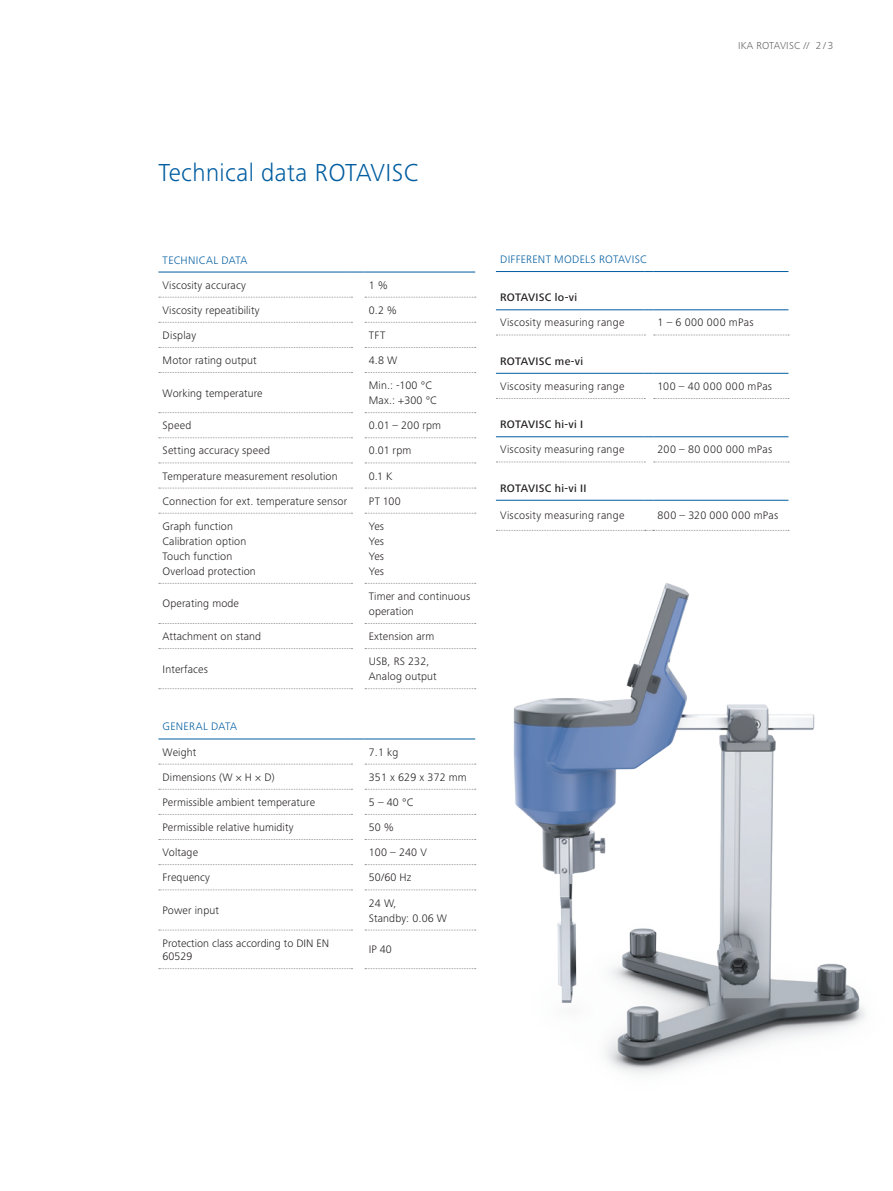
<style>
.page{position:relative;width:893px;height:1191px;background:#fff}
.page>*{position:absolute;margin:0;border:0;box-sizing:border-box;transform-origin:0 0}
.t1{font:300 25.5px "Frutiger Next IKA";letter-spacing:.015em;color:#005da0}
.t2{font:300 11.25px/15px "Frutiger Next IKA";letter-spacing:.01em;color:#231f20}
.t3{font:500 11.25px "Frutiger Next IKA";letter-spacing:.02em;color:#231f20}
.t4{font:300 11.25px "Frutiger Next IKA";letter-spacing:.02em;color:#005da0}
.t5{font:300 11.25px "Frutiger Next IKA";letter-spacing:.045em;color:#231f20}
.t6{font:300 11.25px "Frutiger Next IKA";letter-spacing:.035em;color:#231f20}
.t7{font:300 11.25px "Frutiger Next IKA";letter-spacing:.04em;color:#231f20}
.t8{font:300 10.5px "Frutiger Next IKA";letter-spacing:.02em;color:#636366}
</style>
<div class="page">
<img style="left:459px;top:529px;width:406px;height:545px">
<svg style="left:159px;top:929px;width:193px;height:1px"></svg>
<svg style="left:365px;top:929px;width:111px;height:1px"></svg>
<svg style="left:159px;top:968px;width:193px;height:1px"></svg>
<svg style="left:365px;top:968px;width:111px;height:1px"></svg>
<svg style="left:159px;top:297px;width:193px;height:1px"></svg>
<svg style="left:365px;top:297px;width:111px;height:1px"></svg>
<svg style="left:159px;top:322px;width:193px;height:1px"></svg>
<svg style="left:365px;top:322px;width:111px;height:1px"></svg>
<svg style="left:159px;top:347px;width:193px;height:1px"></svg>
<svg style="left:365px;top:347px;width:111px;height:1px"></svg>
<svg style="left:159px;top:372px;width:193px;height:1px"></svg>
<svg style="left:365px;top:372px;width:111px;height:1px"></svg>
<svg style="left:159px;top:412px;width:193px;height:1px"></svg>
<svg style="left:365px;top:412px;width:111px;height:1px"></svg>
<svg style="left:159px;top:437px;width:193px;height:1px"></svg>
<svg style="left:365px;top:437px;width:111px;height:1px"></svg>
<svg style="left:159px;top:462px;width:193px;height:1px"></svg>
<svg style="left:365px;top:462px;width:111px;height:1px"></svg>
<svg style="left:159px;top:488px;width:193px;height:1px"></svg>
<svg style="left:365px;top:488px;width:111px;height:1px"></svg>
<svg style="left:159px;top:513px;width:193px;height:1px"></svg>
<svg style="left:365px;top:513px;width:111px;height:1px"></svg>
<svg style="left:159px;top:583px;width:193px;height:1px"></svg>
<svg style="left:365px;top:583px;width:111px;height:1px"></svg>
<svg style="left:159px;top:623px;width:193px;height:1px"></svg>
<svg style="left:365px;top:623px;width:111px;height:1px"></svg>
<svg style="left:159px;top:648px;width:193px;height:1px"></svg>
<svg style="left:365px;top:648px;width:111px;height:1px"></svg>
<svg style="left:159px;top:763px;width:193px;height:1px"></svg>
<svg style="left:365px;top:763px;width:111px;height:1px"></svg>
<svg style="left:159px;top:789px;width:193px;height:1px"></svg>
<svg style="left:365px;top:789px;width:111px;height:1px"></svg>
<svg style="left:159px;top:814px;width:193px;height:1px"></svg>
<svg style="left:365px;top:814px;width:111px;height:1px"></svg>
<svg style="left:159px;top:839px;width:193px;height:1px"></svg>
<svg style="left:365px;top:839px;width:111px;height:1px"></svg>
<svg style="left:159px;top:864px;width:193px;height:1px"></svg>
<svg style="left:365px;top:864px;width:111px;height:1px"></svg>
<svg style="left:159px;top:889px;width:193px;height:1px"></svg>
<svg style="left:365px;top:889px;width:111px;height:1px"></svg>
<svg style="left:159px;top:688px;width:193px;height:1px"></svg>
<svg style="left:365px;top:688px;width:111px;height:1px"></svg>
<hr style="left:158px;top:272px;width:194px;height:1px;background:#005da0">
<svg style="left:352px;top:272px;width:13px;height:1px"></svg>
<hr style="left:365px;top:272px;width:110px;height:1px;background:#005da0">
<hr style="left:158px;top:738px;width:194px;height:1px;background:#005da0">
<svg style="left:352px;top:738px;width:13px;height:1px"></svg>
<hr style="left:365px;top:738px;width:110px;height:1px;background:#005da0">
<hr style="left:496px;top:271px;width:149px;height:1px;background:#005da0">
<hr style="left:653px;top:271px;width:135px;height:1px;background:#005da0">
<hr style="left:496px;top:309px;width:149px;height:1px;background:#005da0">
<hr style="left:653px;top:309px;width:135px;height:1px;background:#005da0">
<hr style="left:496px;top:373px;width:149px;height:1px;background:#005da0">
<hr style="left:653px;top:373px;width:135px;height:1px;background:#005da0">
<hr style="left:496px;top:436px;width:149px;height:1px;background:#005da0">
<hr style="left:653px;top:436px;width:135px;height:1px;background:#005da0">
<hr style="left:496px;top:500px;width:149px;height:1px;background:#005da0">
<hr style="left:653px;top:500px;width:135px;height:1px;background:#005da0">
<svg style="left:496px;top:335px;width:149px;height:1px"></svg>
<svg style="left:654px;top:335px;width:135px;height:1px"></svg>
<svg style="left:496px;top:398px;width:149px;height:1px"></svg>
<svg style="left:654px;top:398px;width:135px;height:1px"></svg>
<svg style="left:496px;top:461px;width:149px;height:1px"></svg>
<svg style="left:654px;top:461px;width:135px;height:1px"></svg>
<svg style="left:496px;top:530px;width:293px;height:1px"></svg>
<p class="t8" style="left:738px;top:39px;width:97px">IKA ROTAVISC // 2 / 3</p>
<h1 class="t1" style="left:158px;top:158px;width:262px">Technical data ROTAVISC</h1>
<p class="t4" style="left:163px;top:253px;width:86px">TECHNICAL DATA</p>
<p class="t2" style="left:163px;top:277px;width:85px">Viscosity accuracy</p>
<p class="t2" style="left:369px;top:277px;width:20px">1 %</p>
<p class="t2" style="left:163px;top:302px;width:98px">Viscosity repeatibility</p>
<p class="t2" style="left:369px;top:302px;width:29px">0.2 %</p>
<p class="t2" style="left:163px;top:328px;width:35px">Display</p>
<p class="t2" style="left:369px;top:328px;width:18px">TFT</p>
<p class="t2" style="left:163px;top:353px;width:96px">Motor rating output</p>
<p class="t2" style="left:369px;top:353px;width:30px">4.8 W</p>
<p class="t2" style="left:163px;top:385px;width:102px">Working temperature</p>
<p class="t2" style="left:369px;top:378px;width:69px">Min.: -100 °C<br>Max.: +300 °C</p>
<p class="t2" style="left:163px;top:418px;width:30px">Speed</p>
<p class="t2" style="left:369px;top:418px;width:74px">0.01 – 200 rpm</p>
<p class="t2" style="left:163px;top:443px;width:109px">Setting accuracy speed</p>
<p class="t2" style="left:369px;top:443px;width:44px">0.01 rpm</p>
<p class="t2" style="left:163px;top:468px;width:177px">Temperature measurement resolution</p>
<p class="t2" style="left:369px;top:468px;width:25px">0.1 K</p>
<p class="t2" style="left:163px;top:493px;width:186px">Connection for ext. temperature sensor</p>
<p class="t2" style="left:369px;top:493px;width:34px">PT 100</p>
<p class="t2" style="left:163px;top:518px;width:95px">Graph function<br>Calibration option<br>Touch function<br>Overload protection</p>
<p class="t2" style="left:369px;top:518px;width:17px;text-align:justify">Yes Yes Yes Yes</p>
<p class="t2" style="left:163px;top:596px;width:78px">Operating mode</p>
<p class="t2" style="left:369px;top:588px;width:103px">Timer and continuous operation</p>
<p class="t2" style="left:163px;top:629px;width:100px">Attachment on stand</p>
<p class="t2" style="left:369px;top:629px;width:67px">Extension arm</p>
<p class="t2" style="left:163px;top:661px;width:47px">Interfaces</p>
<p class="t2" style="left:369px;top:654px;width:69px">USB, RS 232,<br>Analog output</p>
<p class="t4" style="left:163px;top:720px;width:76px">GENERAL DATA</p>
<p class="t2" style="left:163px;top:744px;width:35px">Weight</p>
<p class="t2" style="left:369px;top:744px;width:31px">7.1 kg</p>
<p class="t2" style="left:163px;top:769px;width:114px">Dimensions (W × H × D)</p>
<p class="t2" style="left:369px;top:769px;width:99px">351 x 629 x 372 mm</p>
<p class="t2" style="left:163px;top:794px;width:154px">Permissible ambient temperature</p>
<p class="t2" style="left:369px;top:794px;width:46px">5 – 40 °C</p>
<p class="t2" style="left:163px;top:819px;width:132px">Permissible relative humidity</p>
<p class="t2" style="left:369px;top:819px;width:26px">50 %</p>
<p class="t2" style="left:163px;top:845px;width:37px">Voltage</p>
<p class="t2" style="left:369px;top:845px;width:59px">100 – 240 V</p>
<p class="t2" style="left:163px;top:870px;width:49px">Frequency</p>
<p class="t2" style="left:369px;top:870px;width:44px">50/60 Hz</p>
<p class="t2" style="left:163px;top:902px;width:58px">Power input</p>
<p class="t2" style="left:369px;top:895px;width:80px">24 W,<br>Standby: 0.06 W</p>
<p class="t2" style="left:163px;top:936px;width:168px;line-height:13.5px">Protection class according to DIN EN<br>60529</p>
<p class="t2" style="left:369px;top:942px;width:24px">IP 40</p>
<p class="t4" style="left:500px;top:253px;width:148px">DIFFERENT MODELS ROTAVISC</p>
<p class="t3" style="left:500px;top:291px;width:78px">ROTAVISC lo-vi</p>
<p class="t2" style="left:500px;top:315px;width:126px">Viscosity measuring range</p>
<p class="t5" style="left:657px;top:316px;width:98px">1 – 6 000 000 mPas</p>
<p class="t3" style="left:500px;top:354px;width:84px">ROTAVISC me-vi</p>
<p class="t2" style="left:500px;top:379px;width:126px">Viscosity measuring range</p>
<p class="t5" style="left:657px;top:380px;width:116px">100 – 40 000 000 mPas</p>
<p class="t3" style="left:500px;top:418px;width:84px">ROTAVISC hi-vi I</p>
<p class="t2" style="left:500px;top:442px;width:126px">Viscosity measuring range</p>
<p class="t7" style="left:657px;top:443px;width:116px">200 – 80 000 000 mPas</p>
<p class="t3" style="left:500px;top:481px;width:88px">ROTAVISC hi-vi II</p>
<p class="t2" style="left:500px;top:508px;width:126px">Viscosity measuring range</p>
<p class="t6" style="left:657px;top:509px;width:122px">800 – 320 000 000 mPas</p>
</div>
